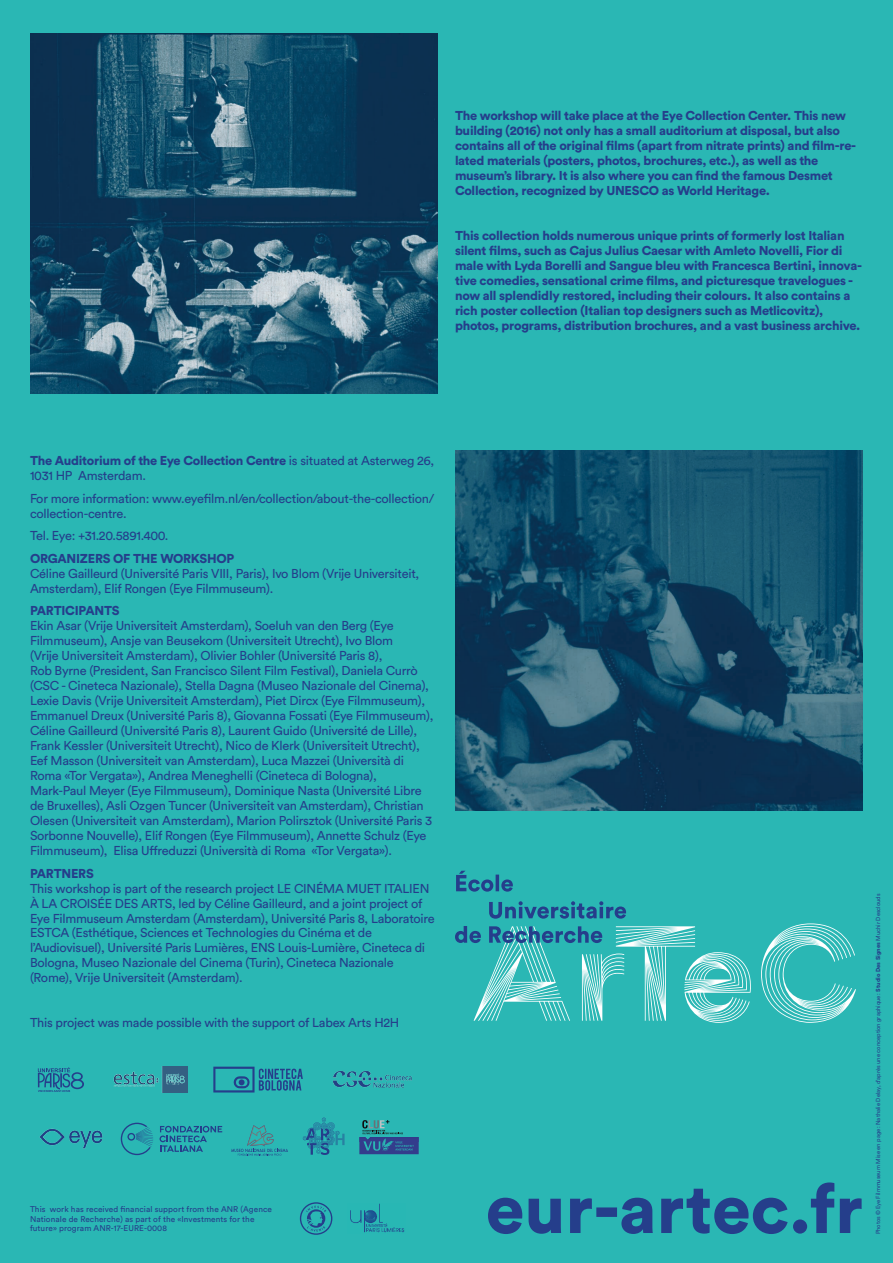
<style>
.page{position:relative;width:893px;height:1263px;background:#2ab7b4}
.page>*{position:absolute;margin:0;border:0;box-sizing:border-box;transform-origin:0 0}
.t1{font:12.75px/15px "Circular Pro";letter-spacing:-.02em;color:#253e8b}
.t2{font:900 12.75px/15px "Circular Pro";letter-spacing:-.02em;color:#253e8b}
.t3{font:8.25px/9.8px "Circular Pro";letter-spacing:.01em;color:#253e8b}
.t4{font:5.85px "Circular Pro";color:#253e8b}
.s1{font-weight:900}
</style>
<div class="page">
<svg style="left:300px;top:1202px;width:32px;height:33px"></svg>
<svg style="left:301px;top:1203px;width:30px;height:30px"></svg>
<svg style="left:306px;top:1206px;width:20px;height:25px"></svg>
<img style="left:350px;top:1203px;width:55px;height:30px">
<svg style="left:488px;top:1182px;width:374px;height:52px"></svg>
<svg style="left:455px;top:871px;width:401px;height:152px"></svg>
<img style="left:455px;top:450px;width:408px;height:360px">
<img style="left:30px;top:34px;width:408px;height:360px">
<svg style="left:38px;top:1067px;width:46px;height:25px"></svg>
<svg style="left:303px;top:1118px;width:42px;height:37px"></svg>
<img style="left:113px;top:1067px;width:74px;height:25px">
<svg style="left:213px;top:1067px;width:90px;height:25px"></svg>
<img style="left:333px;top:1071px;width:79px;height:17px">
<img style="left:39px;top:1128px;width:64px;height:21px">
<svg style="left:121px;top:1123px;width:32px;height:32px"></svg>
<svg style="left:160px;top:1126px;width:62px;height:26px"></svg>
<svg style="left:231px;top:1125px;width:57px;height:30px"></svg>
<svg style="left:359px;top:1120px;width:60px;height:34px"></svg>
<p class="t2" style="left:455px;top:107px;width:403px">The workshop will take place at the Eye Collection Center. This new building (2016) not only has a small auditorium at disposal, but also contains all of the original films (apart from nitrate prints) and film-re&shy;lated materials (posters, photos, brochures, etc.), as well as the museum’s library. It is also where you can find the famous Desmet Collection, recognized by UNESCO as World Heritage.</p>
<p class="t2" style="left:455px;top:227px;width:409px">This collection holds numerous unique prints of formerly lost Italian silent films, such as Cajus Julius Caesar with Amleto Novelli, Fior di male with Lyda Borelli and Sangue bleu with Francesca Bertini, innova&shy;tive comedies, sensational crime films, and picturesque travelogues - now all splendidly restored, including their colours. It also contains a rich poster collection (Italian top designers such as Metlicovitz), photos, programs, distribution brochures, and a vast business archive.</p>
<p class="t1" style="left:30px;top:452px;width:406px"><span class="s1">The Auditorium of the Eye Collection Centre</span> is situated at Asterweg 26,<br>1031 HP Amsterdam.</p>
<p class="t1" style="left:30px;top:490px;width:406px">For more information: www.eyefilm.nl/en/collection/about-the-collection/ collection-centre.</p>
<p class="t1" style="left:30px;top:527px;width:140px">Tel. Eye: +31.20.5891.400.</p>
<p class="t2" style="left:30px;top:550px;width:206px">ORGANIZERS OF THE WORKSHOP</p>
<p class="t1" style="left:30px;top:565px;width:391px">Céline Gailleurd (Université Paris VIII, Paris), Ivo Blom (Vrije Universiteit,<br>Amsterdam), Elif Rongen (Eye Filmmuseum).</p>
<p class="t2" style="left:30px;top:603px;width:91px">PARTICIPANTS</p>
<p class="t1" style="left:30px;top:617px;width:405px">Ekin Asar (Vrije Universiteit Amsterdam), Soeluh van den Berg (Eye Filmmuseum), Ansje van Beusekom (Universiteit Utrecht), Ivo Blom<br>(Vrije Universiteit Amsterdam), Olivier Bohler (Université Paris 8),<br>Rob Byrne (President, San Francisco Silent Film Festival), Daniela Currò (CSC - Cineteca Nazionale), Stella Dagna (Museo Nazionale del Cinema), Lexie Davis (Vrije Universiteit Amsterdam), Piet Dircx (Eye Filmmuseum), Emmanuel Dreux (Université Paris 8), Giovanna Fossati (Eye Filmmuseum), Céline Gailleurd (Université Paris 8), Laurent Guido (Université de Lille), Frank Kessler (Universiteit Utrecht), Nico de Klerk (Universiteit Utrecht), Eef Masson (Universiteit van Amsterdam), Luca Mazzei (Università di Roma «Tor Vergata»), Andrea Meneghelli (Cineteca di Bologna), Mark-Paul Meyer (Eye Filmmuseum), Dominique Nasta (Université Libre de Bruxelles), Asli Ozgen Tuncer (Universiteit van Amsterdam), Christian Olesen (Universiteit van Amsterdam), Marion Polirsztok (Université Paris 3<br>Sorbonne Nouvelle), Elif Rongen (Eye Filmmuseum), Annette Schulz (Eye Filmmuseum), Elisa Uffreduzzi (Università di Roma «Tor Vergata»).</p>
<p class="t2" style="left:30px;top:865px;width:65px">PARTNERS</p>
<p class="t1" style="left:30px;top:880px;width:406px">This workshop is part of the research project LE CINÉMA MUET ITALIEN À LA CROISÉE DES ARTS, led by Céline Gailleurd, and a joint project of Eye Filmmuseum Amsterdam (Amsterdam), Université Paris 8, Laboratoire ESTCA (Esthétique, Sciences et Technologies du Cinéma et de l’Audiovisuel), Université Paris Lumières, ENS Louis-Lumière, Cineteca di Bologna, Museo Nazionale del Cinema (Turin), Cineteca Nazionale (Rome), Vrije Universiteit (Amsterdam).</p>
<p class="t1" style="left:30px;top:1015px;width:371px">This project was made possible with the support of Labex Arts H2H</p>
<p class="t3" style="left:30px;top:1204px;width:243px">This work has received financial support from the ANR (Agence<br>Nationale de Recherche) as part of the «Investments for the future» program ANR-17-EURE-0008</p>
<p class="t4" style="left:874px;top:1234px;width:342px;rotate:-90deg">Photos ©Eye Filmmuseum Mise en page: Nathalie Delay, d’après une conception graphique: <span class="s1">Studio Des Signes</span> Muchir Desclouds</p>
</div>
